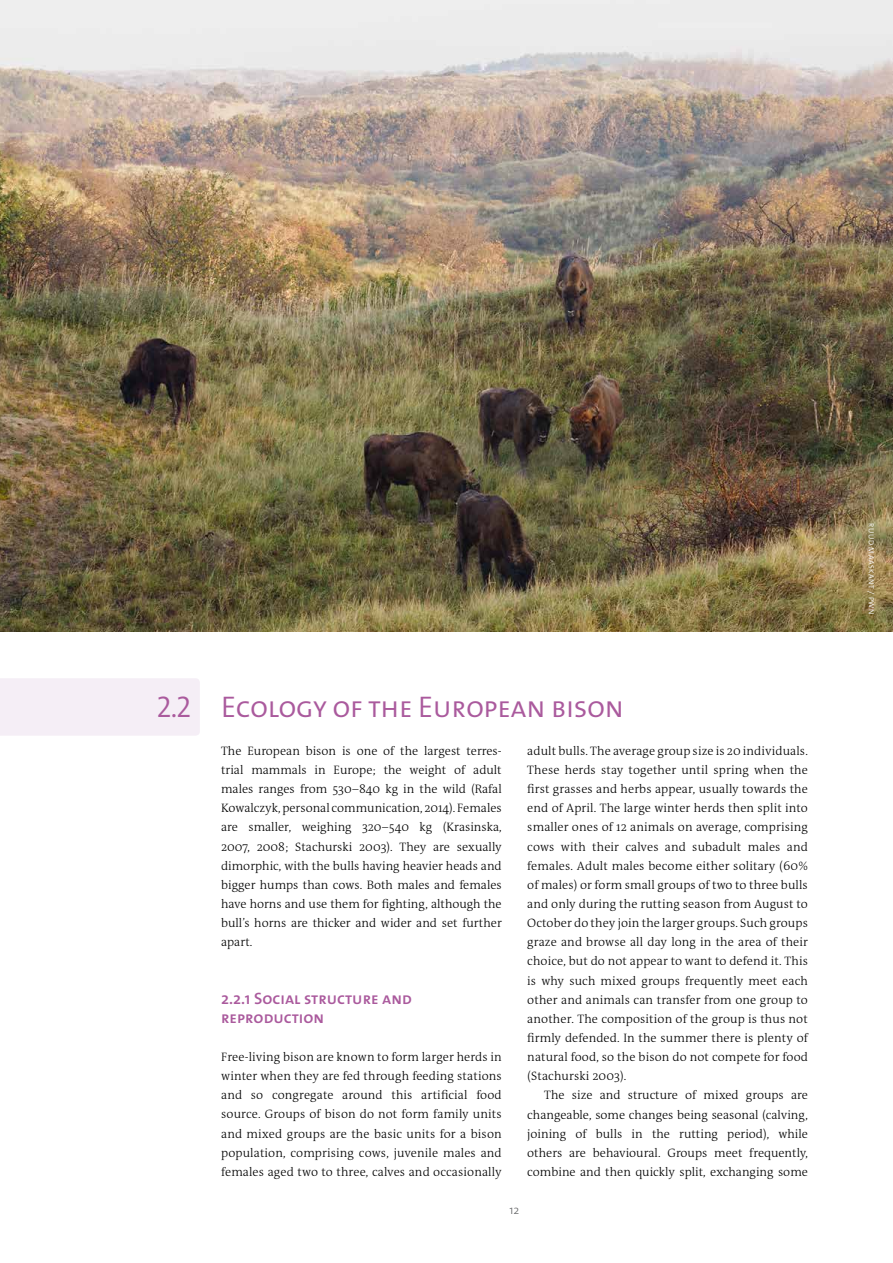
<style>
.page{position:relative;width:893px;height:1263px;background:#fff}
.page>*{position:absolute;margin:0;border:0;box-sizing:border-box;transform-origin:0 0}
.t1{font:300 30px "The Sans Os F";letter-spacing:-.015em;color:#aa5a9d}
.t2{font:600 16.5px/19.2px "The Sans Os F";color:#aa5a9d}
.t3{font:300 12.3px/19.2px "The Antiqua B W3";color:#000;text-align:justify}
.t4{font:300 12px "The Sans Os F";color:#636466}
.t5{font:300 7.5px "The Sans Os F";letter-spacing:.07em;color:#fff}
</style>
<div class="page">
<div style="left:0;top:678px;width:200px;height:58px;background:#f5eef6"></div>
<img style="left:0;top:0;width:893px;height:631px">
<h1 class="t1" style="left:156px;top:687px;width:469px">2.2 Ecology of the European bison</h1>
<p class="t3" style="left:221px;top:741px;width:282px">The European bison is one of the largest terres&shy;trial mammals in Europe; the weight of adult males ranges from 530–840 kg in the wild (Rafal Kowalczyk, personal communication, 2014). Females are smaller, weighing 320–540 kg (Krasinska, 2007, 2008; Stachurski 2003). They are sexually dimorphic, with the bulls having heavier heads and bigger humps than cows. Both males and females have horns and use them for fighting, although the bull’s horns are thicker and wider and set further apart.</p>
<p class="t3" style="left:527px;top:741px;width:282px">adult bulls. The average group size is 20 individuals.<br>These herds stay together until spring when the first grasses and herbs appear, usually towards the end of April. The large winter herds then split into smaller ones of 12 animals on average, comprising cows with their calves and subadult males and females. Adult males become either solitary (60% of males) or form small groups of two to three bulls and only during the rutting season from August to October do they join the larger groups. Such groups graze and browse all day long in the area of their choice, but do not appear to want to defend it. This is why such mixed groups frequently meet each other and animals can transfer from one group to another. The composition of the group is thus not firmly defended. In the summer there is plenty of natural food, so the bison do not compete for food (Stachurski 2003).</p>
<p class="t3" style="left:527px;top:1086px;width:282px;text-indent:17px">The size and structure of mixed groups are changeable, some changes being seasonal (calving, joining of bulls in the rutting period), while others are behavioural. Groups meet frequently, combine and then quickly split, exchanging some</p>
<h2 class="t2" style="left:221px;top:988px;width:192px">2.2.1 Social structure and reproduction</h2>
<p class="t3" style="left:221px;top:1047px;width:282px">Free-living bison are known to form larger herds in winter when they are fed through feeding stations and so congregate around this artificial food source. Groups of bison do not form family units and mixed groups are the basic units for a bison population, comprising cows, juvenile males and females aged two to three, calves and occasionally</p>
<p class="t4" style="left:510px;top:1202px;width:11px">12</p>
<p class="t5" style="left:876px;top:523px;width:92px;rotate:90deg">RUUD MAASKANT / PWN</p>
</div>
